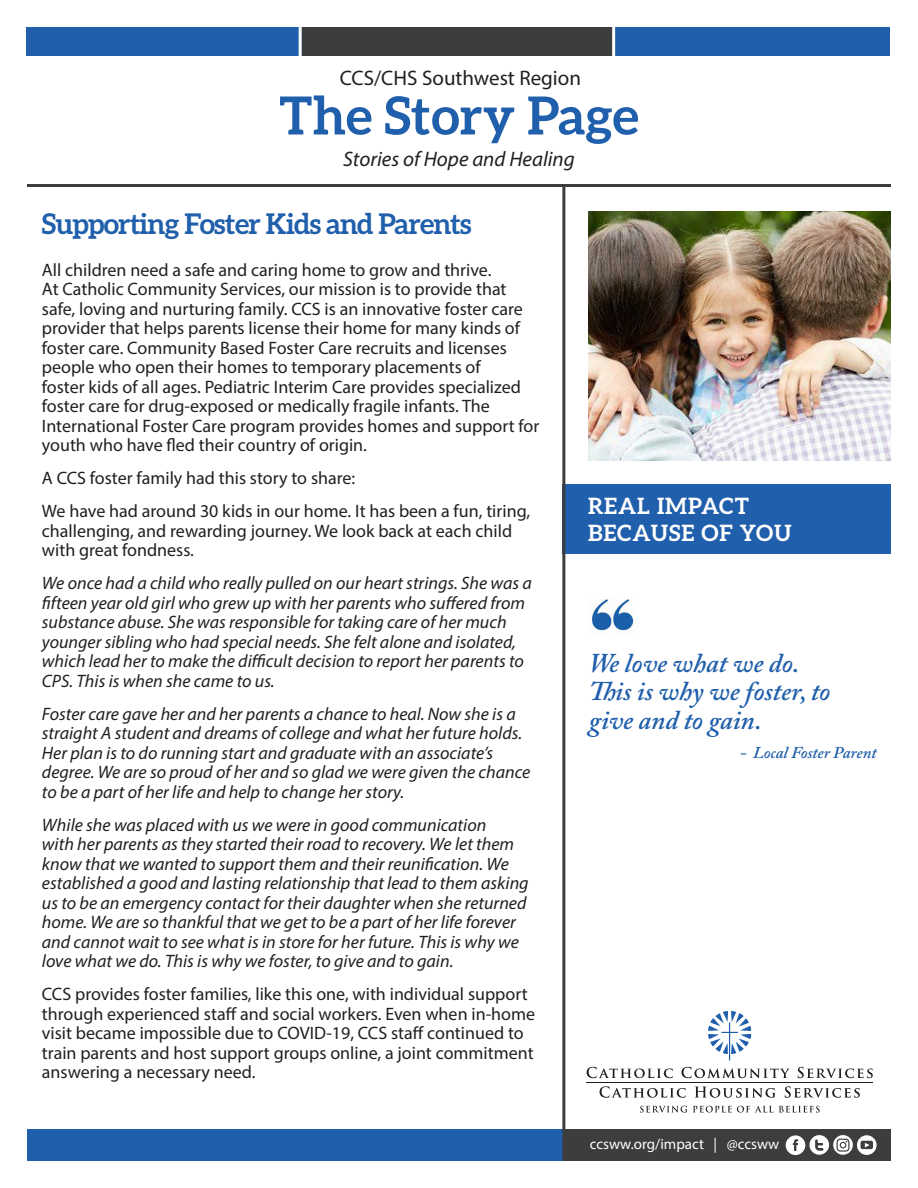
<style>
.page{position:relative;width:918px;height:1188px;background:#fff}
.page>*{position:absolute;margin:0;border:0;box-sizing:border-box;transform-origin:0 0}
.t1{font:700 52.5px "Aleo";color:#205fab}
.t2{font:700 28.5px "Aleo";letter-spacing:-.03em;color:#205fab}
.t3{font:italic 600 27px/28.5px "Adobe Caslon Pro";color:#205fab}
.t4{font:700 22.5px/27px "Aleo";letter-spacing:.04em;color:#fff}
.t5{font:italic 21px "Myriad Pro";color:#231f20}
.t6{font:21px "Myriad Pro";color:#231f20}
.t7{font:italic 18px/19.5px "Myriad Pro";color:#231f20}
.t8{font:18px/19.5px "Myriad Pro";color:#231f20}
.t9{font:italic 600 16.5px "Adobe Caslon Pro";color:#205fab}
.t10{font:15px "Myriad Pro";color:#fff}
</style>
<div class="page">
<div style="left:563px;top:484px;width:328px;height:70px;background:#205fab"></div>
<div style="left:562px;top:1130px;width:329px;height:31px;background:#3d3d3d"></div>
<div style="left:27px;top:1130px;width:535px;height:31px;background:#205fab"></div>
<img style="left:592px;top:599px;width:42px;height:33px">
<svg style="left:587px;top:1067px;width:86px;height:11px"></svg>
<svg style="left:681px;top:1067px;width:109px;height:11px"></svg>
<svg style="left:798px;top:1067px;width:75px;height:11px"></svg>
<svg style="left:600px;top:1086px;width:86px;height:12px"></svg>
<svg style="left:695px;top:1087px;width:81px;height:11px"></svg>
<svg style="left:785px;top:1086px;width:75px;height:12px"></svg>
<hr style="left:587px;top:1082px;width:286px;height:1px;background:#231f20">
<svg style="left:708px;top:1011px;width:43px;height:49px"></svg>
<svg style="left:640px;top:1106px;width:180px;height:7px"></svg>
<hr style="left:27px;top:184px;width:864px;height:3px;background:#3d3d3d">
<hr style="left:562px;top:187px;width:3px;height:974px;background:#3d3d3d">
<div style="left:26px;top:27px;width:864px;height:28px;background:#205fab"></div>
<hr style="left:299px;top:23px;width:3px;height:50px;background:#fff">
<div style="left:302px;top:27px;width:312px;height:28px;background:#3d3d3d"></div>
<hr style="left:612px;top:14px;width:3px;height:68px;background:#fff">
<svg style="left:786px;top:1135px;width:91px;height:20px"></svg>
<img style="left:589px;top:211px;width:301px;height:249px">
<p class="t6" style="left:340px;top:65px;width:243px">CCS/CHS Southwest Region</p>
<h1 class="t1" style="left:279px;top:85px;width:361px">The Story Page</h1>
<p class="t5" style="left:343px;top:146px;width:233px">Stories of Hope and Healing</p>
<p class="t2" style="left:42px;top:208px;width:431px">Supporting Foster Kids and Parents</p>
<p class="t8" style="left:42px;top:259px;width:499px">All children need a safe and caring home to grow and thrive.<br>At Catholic Community Services, our mission is to provide that safe, loving and nurturing family. CCS is an innovative foster care provider that helps parents license their home for many kinds of foster care. Community Based Foster Care recruits and licenses people who open their homes to temporary placements of<br>foster kids of all ages. Pediatric Interim Care provides specialized foster care for drug-exposed or medically fragile infants. The International Foster Care program provides homes and support for youth who have fled their country of origin.</p>
<p class="t8" style="left:42px;top:468px;width:315px">A CCS foster family had this story to share:</p>
<p class="t8" style="left:42px;top:501px;width:490px">We have had around 30 kids in our home. It has been a fun, tiring, challenging, and rewarding journey. We look back at each child with great fondness.</p>
<p class="t7" style="left:42px;top:573px;width:491px">We once had a child who really pulled on our heart strings. She was a fifteen year old girl who grew up with her parents who suffered from substance abuse. She was responsible for taking care of her much younger sibling who had special needs. She felt alone and isolated, which lead her to make the difficult decision to report her parents to CPS. This is when she came to us.</p>
<p class="t7" style="left:42px;top:703px;width:490px">Foster care gave her and her parents a chance to heal. Now she is a straight A student and dreams of college and what her future holds.<br>Her plan is to do running start and graduate with an associate’s degree. We are so proud of her and so glad we were given the chance to be a part of her life and help to change her story.</p>
<p class="t7" style="left:42px;top:814px;width:488px">While she was placed with us we were in good communication<br>with her parents as they started their road to recovery. We let them know that we wanted to support them and their reunification. We established a good and lasting relationship that lead to them asking us to be an emergency contact for their daughter when she returned home. We are so thankful that we get to be a part of her life forever and cannot wait to see what is in store for her future. This is why we love what we do. This is why we foster, to give and to gain.</p>
<p class="t8" style="left:42px;top:984px;width:495px">CCS provides foster families, like this one, with individual support through experienced staff and social workers. Even when in-home visit became impossible due to COVID-19, CCS staff continued to train parents and host support groups online, a joint commitment answering a necessary need.</p>
<p class="t4" style="left:588px;top:492px;width:205px">REAL IMPACT<br>BECAUSE OF YOU</p>
<p class="t3" style="left:589px;top:648px;width:212px">We love what we do.</p>
<p class="t3" style="left:589px;top:677px;width:243px">This is why we foster, to give and to gain.</p>
<p class="t9" style="left:740px;top:743px;width:139px">- Local Foster Parent</p>
<p class="t10" style="left:590px;top:1135px;width:191px">ccsww.org/impact | @ccsww</p>
</div>
